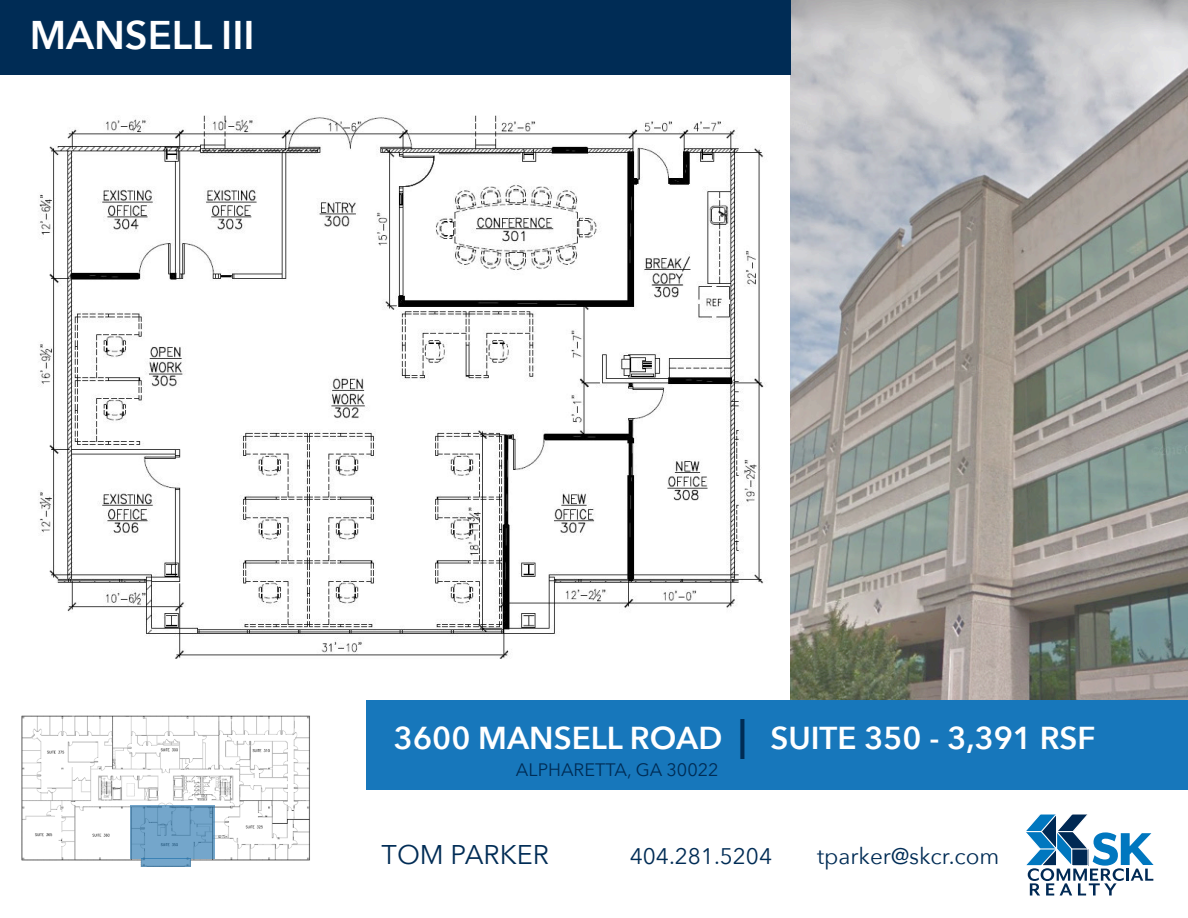
<style>
.page{position:relative;width:1188px;height:918px;background:#fff}
.page>*{position:absolute;margin:0;border:0;box-sizing:border-box;transform-origin:0 0}
.t1{font:600 39.9px "Avenir Next";color:#fff}
.t2{font:600 31.65px "Avenir Next";color:#fff}
.t3{font:27px "Avenir Next";color:#002c55}
.t4{font:22.5px "Avenir Next";color:#002c55}
.t5{font:18px "Avenir Next";color:#002c55}
.s1{font-size:39.9px;color:#002c55}
</style>
<div class="page">
<img style="left:791px;top:0;width:397px;height:700px">
<div style="left:367px;top:700px;width:821px;height:90px;background:#1777bb"></div>
<div style="left:0;top:0;width:791px;height:74px;background:#002c55"></div>
<svg style="left:1026px;top:814px;width:128px;height:82px"></svg>
<img style="left:21px;top:715px;width:289px;height:152px">
<svg style="left:130px;top:805px;width:85px;height:54px;background:#6ea0c6"></svg>
<div style="left:141px;top:859px;width:50px;height:8px;background:#74a6cb"></div>
<img style="left:38px;top:116px;width:727px;height:543px">
<p class="t1" style="left:30px;top:1px;width:227px">MANSELL III</p>
<p class="t2" style="left:394px;top:711px;width:703px">3600 MANSELL ROAD <span class="s1">|</span> SUITE 350 - 3,391 RSF</p>
<p class="t5" style="left:516px;top:755px;width:204px">ALPHARETTA, GA 30022</p>
<p class="t3" style="left:382px;top:831px;width:169px">TOM PARKER</p>
<p class="t4" style="left:630px;top:837px;width:144px">404.281.5204</p>
<p class="t4" style="left:817px;top:837px;width:184px">tparker@skcr.com</p>
</div>
